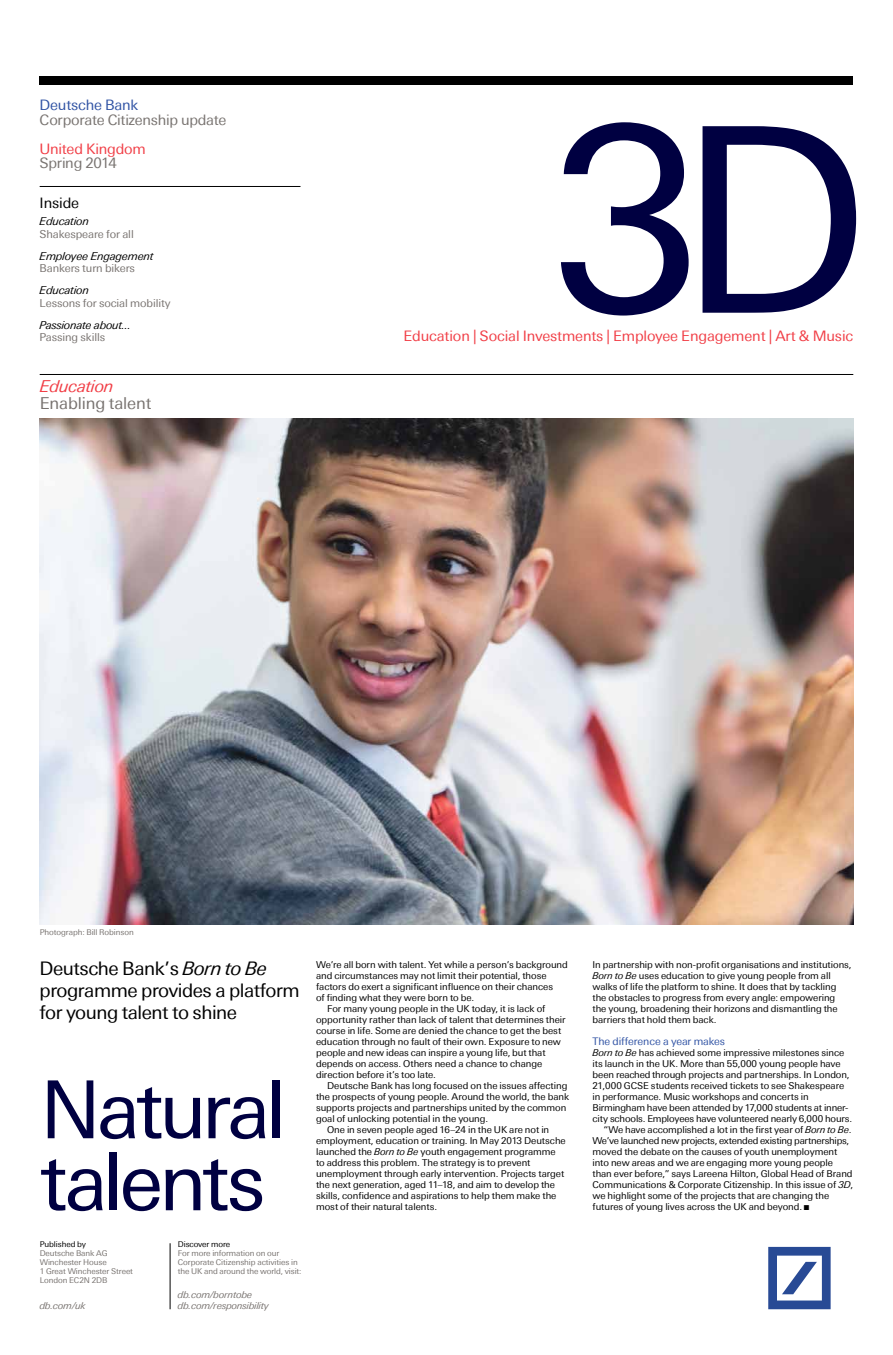
<style>
.page{position:relative;width:893px;height:1355px;background:#fff}
.page>*{position:absolute;margin:0;border:0;box-sizing:border-box;transform-origin:0 0}
.t1{font:258px "Univers Deutsche Bank";color:#000041}
.t2{font:80px/72px "Univers Deutsche Bank";letter-spacing:-.055em;color:#000041}
.t3{font:18.8px/22px "Univers Deutsche Bank";letter-spacing:-.025em;color:#000}
.t4{font:16.5px "Univers Deutsche Bank";letter-spacing:-.01em;color:#787370}
.t5{font:italic 16.5px "Univers Deutsche Bank";letter-spacing:-.01em;color:#f13e46}
.t6{font:14.5px "Univers Deutsche Bank";letter-spacing:-.01em;color:#f13e46}
.t7{font:14.5px "Univers Deutsche Bank";letter-spacing:-.02em;color:#787370}
.t8{font:14.5px "Univers Deutsche Bank";letter-spacing:-.015em;color:#3053a4}
.t9{font:14.5px "Univers Deutsche Bank";letter-spacing:-.01em;color:#000}
.t10{font:11px "Univers Deutsche Bank";letter-spacing:-.01em;color:#787370}
.t11{font:italic 11px "Univers Deutsche Bank";letter-spacing:-.01em;color:#000}
.t12{font:10.5px "Univers Deutsche Bank";letter-spacing:-.01em;color:#3053a4}
.t13{font:9.5px/11px "Univers Deutsche Bank";letter-spacing:-.005em;color:#000}
.t14{font:9.5px "Univers Deutsche Bank";letter-spacing:-.025em;color:#000}
.t15{font:italic 9.5px/11px "Univers Deutsche Bank";letter-spacing:-.01em;color:#787370}
.t16{font:8px/9px "Univers Deutsche Bank";letter-spacing:-.01em;color:#787370}
.t17{font:8px "Univers Deutsche Bank";letter-spacing:-.01em;color:#000}
.s1{font-style:italic}
.s2{font-family:"DB Forum Pi 2";font-size:6.5px}
</style>
<div class="page">
<div style="left:40px;top:77px;width:813px;height:8px;background:#000"></div>
<img style="left:40px;top:418px;width:813px;height:506px">
<hr style="left:40px;top:374px;width:813px;height:1px;background:#000">
<hr style="left:40px;top:186px;width:260px;height:1px;background:#000">
<svg style="left:768px;top:1247px;width:63px;height:62px"></svg>
<hr style="left:170px;top:1243px;width:1px;height:66px;background:#000">
<h3 class="t8" style="left:40px;top:97px;width:100px">Deutsche Bank</h3>
<h3 class="t7" style="left:40px;top:111px;width:188px">Corporate Citizenship update</h3>
<h3 class="t6" style="left:40px;top:140px;width:108px">United Kingdom</h3>
<h3 class="t7" style="left:40px;top:155px;width:79px">Spring 2014</h3>
<h3 class="t9" style="left:40px;top:195px;width:41px">Inside</h3>
<p class="t11" style="left:40px;top:215px;width:51px">Education</p>
<p class="t10" style="left:40px;top:228px;width:96px">Shakespeare for all</p>
<p class="t11" style="left:40px;top:249px;width:116px">Employee Engagement</p>
<p class="t10" style="left:40px;top:262px;width:97px">Bankers turn bikers</p>
<p class="t11" style="left:40px;top:284px;width:51px">Education</p>
<p class="t10" style="left:40px;top:296px;width:132px">Lessons for social mobility</p>
<p class="t11" style="left:40px;top:318px;width:93px">Passionate about...</p>
<p class="t10" style="left:40px;top:331px;width:67px">Passing skills</p>
<h3 class="t5" style="left:40px;top:377px;width:76px">Education</h3>
<h3 class="t4" style="left:40px;top:393px;width:113px">Enabling talent</h3>
<h1 class="t1" style="left:551px;top:73px;width:320px">3D</h1>
<h3 class="t6" style="left:403px;top:328px;width:451px">Education | Social Investments | Employee Engagement | Art &amp; Music</h3>
<p class="t16" style="left:40px;top:928px;width:96px">Photograph: Bill Robinson</p>
<h3 class="t3" style="left:40px;top:957px;width:261px">Deutsche Bank’s <span class="s1">Born to Be </span>programme provides a platform for young talent to shine</h3>
<h2 class="t2" style="left:40px;top:1074px;width:248px">Natural talents</h2>
<p class="t17" style="left:40px;top:1240px;width:48px">Published by</p>
<p class="t16" style="left:40px;top:1249px;width:95px">Deutsche Bank AG<br>Winchester House<br>1 Great Winchester Street<br>London EC2N 2DB</p>
<p class="t15" style="left:40px;top:1300px;width:48px">db.com/uk</p>
<p class="t17" style="left:178px;top:1240px;width:54px">Discover more</p>
<p class="t16" style="left:178px;top:1249px;width:125px">For more information on our<br>Corporate Citizenship activities in the UK and around the world, visit:</p>
<p class="t15" style="left:178px;top:1289px;width:93px">db.com/borntobe db.com/responsibility</p>
<p class="t13" style="left:316px;top:959px;width:253px">We’re all born with talent. Yet while a person’s background</p>
<p class="t13" style="left:316px;top:970px;width:232px">and circumstances may not limit their potential, those</p>
<p class="t13" style="left:316px;top:981px;width:239px">factors do exert a significant influence on their chances</p>
<p class="t13" style="left:316px;top:992px;width:160px">of finding what they were born to be.</p>
<p class="t13" style="left:327px;top:1003px;width:220px">For many young people in the UK today, it is lack of</p>
<p class="t13" style="left:316px;top:1014px;width:251px">opportunity rather than lack of talent that determines their</p>
<p class="t13" style="left:316px;top:1025px;width:247px">course in life. Some are denied the chance to get the best</p>
<p class="t13" style="left:316px;top:1036px;width:246px">education through no fault of their own. Exposure to new</p>
<p class="t13" style="left:316px;top:1047px;width:231px">people and new ideas can inspire a young life, but that</p>
<p class="t13" style="left:316px;top:1058px;width:228px">depends on access. Others need a chance to change</p>
<p class="t13" style="left:316px;top:1069px;width:121px">direction before it’s too late.</p>
<p class="t13" style="left:327px;top:1080px;width:242px">Deutsche Bank has long focused on the issues affecting</p>
<p class="t13" style="left:316px;top:1091px;width:255px">the prospects of young people. Around the world, the bank</p>
<p class="t13" style="left:316px;top:1102px;width:252px">supports projects and partnerships united by the common</p>
<p class="t13" style="left:316px;top:1113px;width:174px">goal of unlocking potential in the young.</p>
<p class="t13" style="left:327px;top:1124px;width:224px">One in seven people aged 16–24 in the UK are not in</p>
<p class="t13" style="left:316px;top:1135px;width:251px">employment, education or training. In May 2013 Deutsche</p>
<p class="t13" style="left:316px;top:1146px;width:241px">launched the <span class="s1">Born to Be</span> youth engagement programme</p>
<p class="t13" style="left:316px;top:1157px;width:216px">to address this problem. The strategy is to prevent</p>
<p class="t13" style="left:316px;top:1168px;width:250px">unemployment through early intervention. Projects target</p>
<p class="t13" style="left:316px;top:1179px;width:240px">the next generation, aged 11–18, and aim to develop the</p>
<p class="t13" style="left:316px;top:1190px;width:242px">skills, confidence and aspirations to help them make the</p>
<p class="t13" style="left:316px;top:1201px;width:123px">most of their natural talents.</p>
<p class="t13" style="left:592px;top:959px;width:261px">In partnership with non-profit organisations and institutions, <span class="s1">Born to Be</span> uses education to give young people from all walks of life the platform to shine. It does that by tackling the obstacles to progress from every angle: empowering the young, broadening their horizons and dismantling the barriers that hold them back.</p>
<p class="t12" style="left:592px;top:1035px;width:134px">The difference a year makes</p>
<p class="t13" style="left:592px;top:1047px;width:253px"><span class="s1">Born to Be</span> has achieved some impressive milestones since</p>
<p class="t13" style="left:592px;top:1058px;width:250px">its launch in the UK. More than 55,000 young people have</p>
<p class="t13" style="left:592px;top:1069px;width:259px">been reached through projects and partnerships. In London,</p>
<p class="t13" style="left:592px;top:1080px;width:253px">21,000 GCSE students received tickets to see Shakespeare</p>
<p class="t13" style="left:592px;top:1091px;width:218px">in performance. Music workshops and concerts in</p>
<p class="t13" style="left:592px;top:1102px;width:257px">Birmingham have been attended by 17,000 students at inner-</p>
<p class="t13" style="left:592px;top:1113px;width:261px">city schools. Employees have volunteered nearly 6,000 hours.</p>
<p class="t13" style="left:603px;top:1124px;width:249px">“We have accomplished a lot in the first year of <span class="s1">Born to Be</span>.</p>
<p class="t14" style="left:592px;top:1135px;width:258px">We’ve launched new projects, extended existing partnerships,</p>
<p class="t13" style="left:592px;top:1146px;width:246px">moved the debate on the causes of youth unemployment</p>
<p class="t13" style="left:592px;top:1157px;width:242px">into new areas and we are engaging more young people</p>
<p class="t13" style="left:592px;top:1168px;width:262px">than ever before,” says Lareena Hilton, Global Head of Brand</p>
<p class="t13" style="left:592px;top:1179px;width:262px">Communications &amp; Corporate Citizenship. In this issue of <span class="s1">3D</span>,</p>
<p class="t13" style="left:592px;top:1190px;width:238px">we highlight some of the projects that are changing the</p>
<p class="t13" style="left:592px;top:1201px;width:218px">futures of young lives across the UK and beyond. <span class="s2">.</span></p>
</div>
